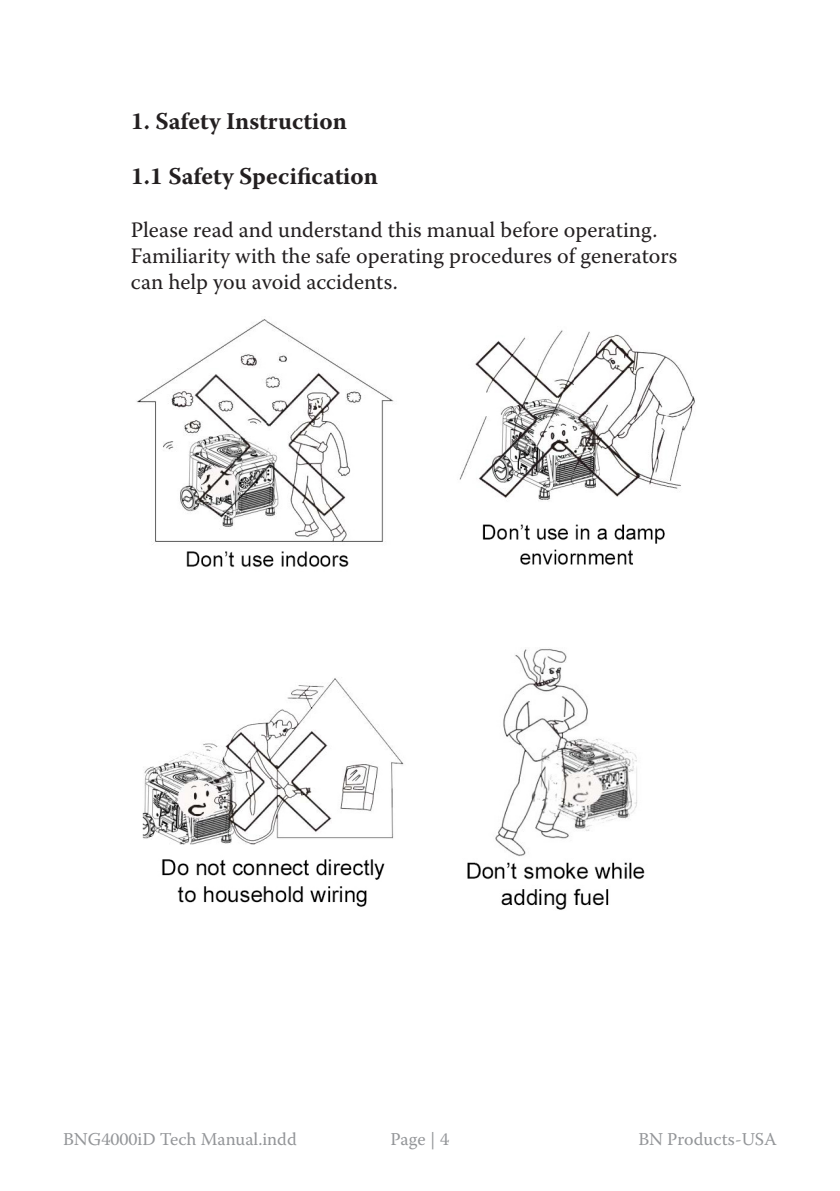
<style>
.page{position:relative;width:840px;height:1191px;background:#fff}
.page>*{position:absolute;margin:0;border:0;box-sizing:border-box;transform-origin:0 0}
.t1{font:700 24px "Warnock Pro";color:#231f20}
.t2{font:22px/26.4px "Warnock Pro";color:#231f20}
.t3{font:18px "Warnock Pro";color:#939598}
</style>
<div class="page">
<img style="left:136px;top:319px;width:258px;height:248px">
<img style="left:459px;top:330px;width:236px;height:235px">
<img style="left:142px;top:678px;width:262px;height:229px">
<img style="left:467px;top:648px;width:178px;height:262px">
<p class="t1" style="left:131px;top:106px;width:217px">1. Safety Instruction</p>
<p class="t1" style="left:131px;top:162px;width:248px">1.1 Safety Specification</p>
<p class="t2" style="left:131px;top:216px;width:548px">Please read and understand this manual before operating.<br>Familiarity with the safe operating procedures of generators can help you avoid accidents.</p>
<p class="t3" style="left:63px;top:1128px;width:235px">BNG4000iD Tech Manual.indd</p>
<p class="t3" style="left:390px;top:1128px;width:60px">Page | 4</p>
<p class="t3" style="left:638px;top:1128px;width:140px">BN Products-USA</p>
</div>
